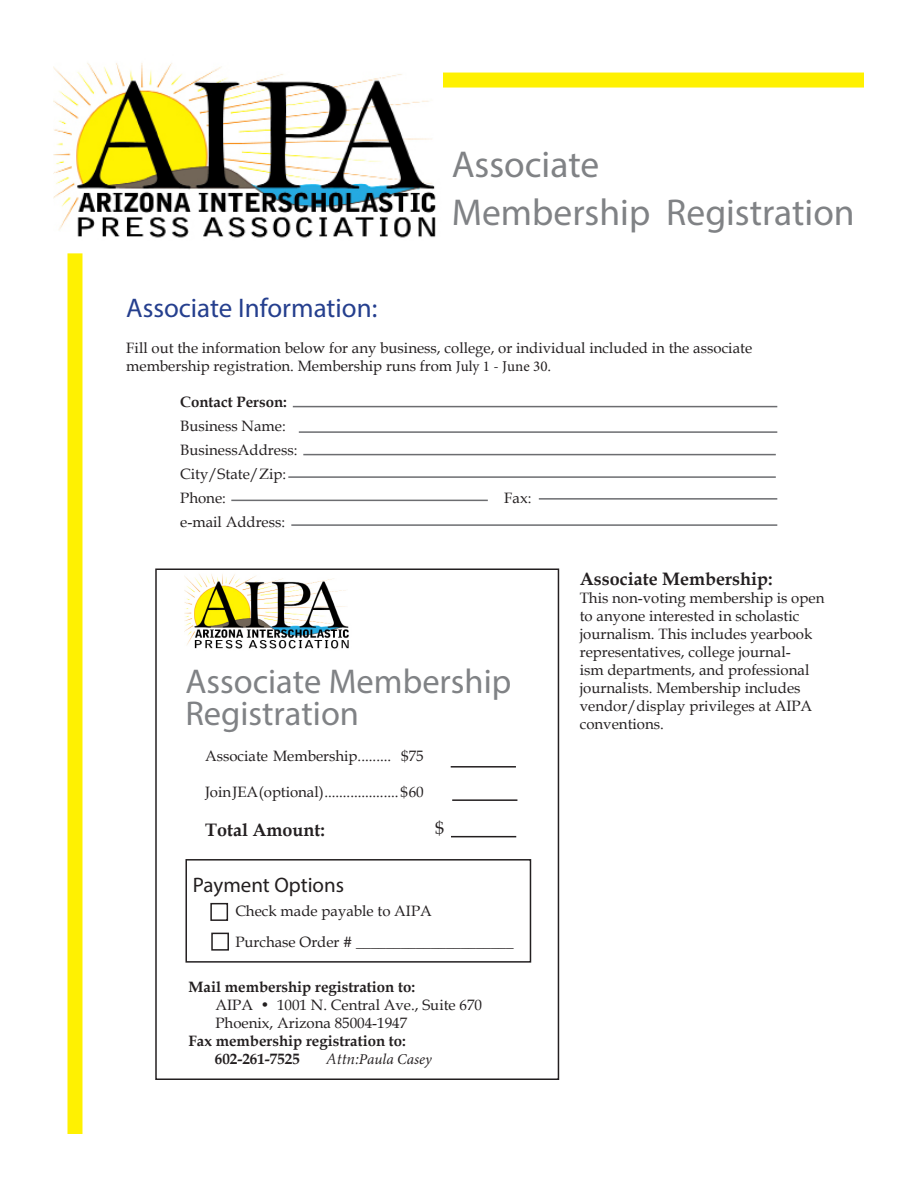
<style>
.page{position:relative;width:918px;height:1188px;background:#fff}
.page>*{position:absolute;margin:0;border:0;box-sizing:border-box;transform-origin:0 0}
.t1{font:37.5px "Myriad Pro";color:#808285}
.t2{font:34.5px/31.5px "Myriad Pro";color:#808285}
.t3{font:27px "Myriad Pro";color:#253f8e}
.t4{font:21px "Myriad Pro";color:#231f20}
.t5{font:700 18px "Book Antiqua";color:#231f20}
.t6{font:18px "Book Antiqua";color:#231f20}
.t7{font:15px/18px "Book Antiqua";color:#231f20}
.t8{font:700 15px "Book Antiqua";color:#231f20}
.t9{font:italic 15px "Minion Pro";color:#231f20}
.s1{font-family:"Minion Pro"}
.s2{font-family:"Book Antiqua"}
</style>
<div class="page">
<div style="left:441px;top:73px;width:423px;height:15px;background:#fff101"></div>
<div style="left:67px;top:253px;width:15px;height:881px;background:#fff101"></div>
<div style="left:155px;top:568px;width:404px;height:512px;border:2px solid #231f20"></div>
<hr style="left:293px;top:406px;width:484px;height:1px;background:#6c6d70">
<hr style="left:299px;top:431px;width:478px;height:2px;background:#6c6d70">
<hr style="left:303px;top:454px;width:473px;height:1px;background:#6c6d70">
<hr style="left:539px;top:498px;width:238px;height:2px;background:#6c6d70">
<hr style="left:231px;top:500px;width:257px;height:1px;background:#6c6d70">
<hr style="left:288px;top:476px;width:488px;height:2px;background:#6c6d70">
<hr style="left:291px;top:524px;width:486px;height:2px;background:#6c6d70">
<img style="left:54px;top:63px;width:388px;height:175px">
<hr style="left:451px;top:766px;width:65px;height:2px;background:#231f20">
<hr style="left:452px;top:799px;width:65px;height:2px;background:#231f20">
<hr style="left:451px;top:836px;width:65px;height:1px;background:#231f20">
<div style="left:185px;top:859px;width:346px;height:104px;border:2px solid #231f20"></div>
<div style="left:210px;top:903px;width:18px;height:18px;border:2px solid #231f20"></div>
<div style="left:211px;top:933px;width:18px;height:18px;border:2px solid #231f20"></div>
<img style="left:185px;top:570px;width:166px;height:79px">
<p class="t1" style="left:452px;top:141px;width:149px">Associate</p>
<p class="t1" style="left:452px;top:189px;width:404px">Membership Registration</p>
<p class="t3" style="left:126px;top:291px;width:252px">Associate Information:</p>
<p class="t7" style="left:126px;top:338px;width:627px">Fill out the information below for any business, college, or individual included in the associate membership registration. Membership runs from <span class="s1">July 1 - June 30</span>.</p>
<p class="t8" style="left:180px;top:391px;width:108px">Contact Person:</p>
<p class="t7" style="left:180px;top:416px;width:107px">Business Name:</p>
<p class="t7" style="left:180px;top:440px;width:119px">BusinessAddress:</p>
<p class="t7" style="left:180px;top:464px;width:107px">City/State/Zip:</p>
<p class="t7" style="left:180px;top:488px;width:47px">Phone:</p>
<p class="t7" style="left:504px;top:488px;width:29px">Fax:</p>
<p class="t7" style="left:180px;top:512px;width:106px">e-mail Address:</p>
<p class="t2" style="left:185px;top:666px;width:328px">Associate Membership<br>Registration</p>
<p class="t7" style="left:205px;top:746px;width:220px">Associate Membership......... $75</p>
<p class="t7" style="left:205px;top:782px;width:220px">Join JEA (optional) .................... $ 60</p>
<p class="t5" style="left:205px;top:818px;width:122px">Total Amount:</p>
<p class="t6" style="left:435px;top:816px;width:10px">$</p>
<p class="t4" style="left:193px;top:872px;width:153px">Payment Options</p>
<p class="t7" style="left:235px;top:901px;width:198px">Check made payable to AIPA</p>
<p class="t7" style="left:235px;top:932px;width:280px">Purchase Order # _____________________</p>
<p class="t8" style="left:189px;top:977px;width:228px">Mail membership registration to:</p>
<p class="t7" style="left:216px;top:995px;width:268px">AIPA • 1001 N. Central Ave., Suite 670</p>
<p class="t7" style="left:216px;top:1013px;width:193px">Phoenix, Arizona 85004-1947</p>
<p class="t8" style="left:189px;top:1031px;width:219px">Fax membership registration to:</p>
<p class="t8" style="left:215px;top:1049px;width:86px">602-261-7525</p>
<p class="t9" style="left:326px;top:1049px;width:107px"><span class="s2">Attn:</span>Paula Casey</p>
<p class="t5" style="left:580px;top:567px;width:194px">Associate Membership:</p>
<p class="t7" style="left:580px;top:588px;width:246px">This non-voting membership is open to anyone interested in scholastic journalism. This includes yearbook representatives, college journal-<br>ism departments, and professional journalists. Membership includes vendor/display privileges at AIPA conventions.</p>
</div>
